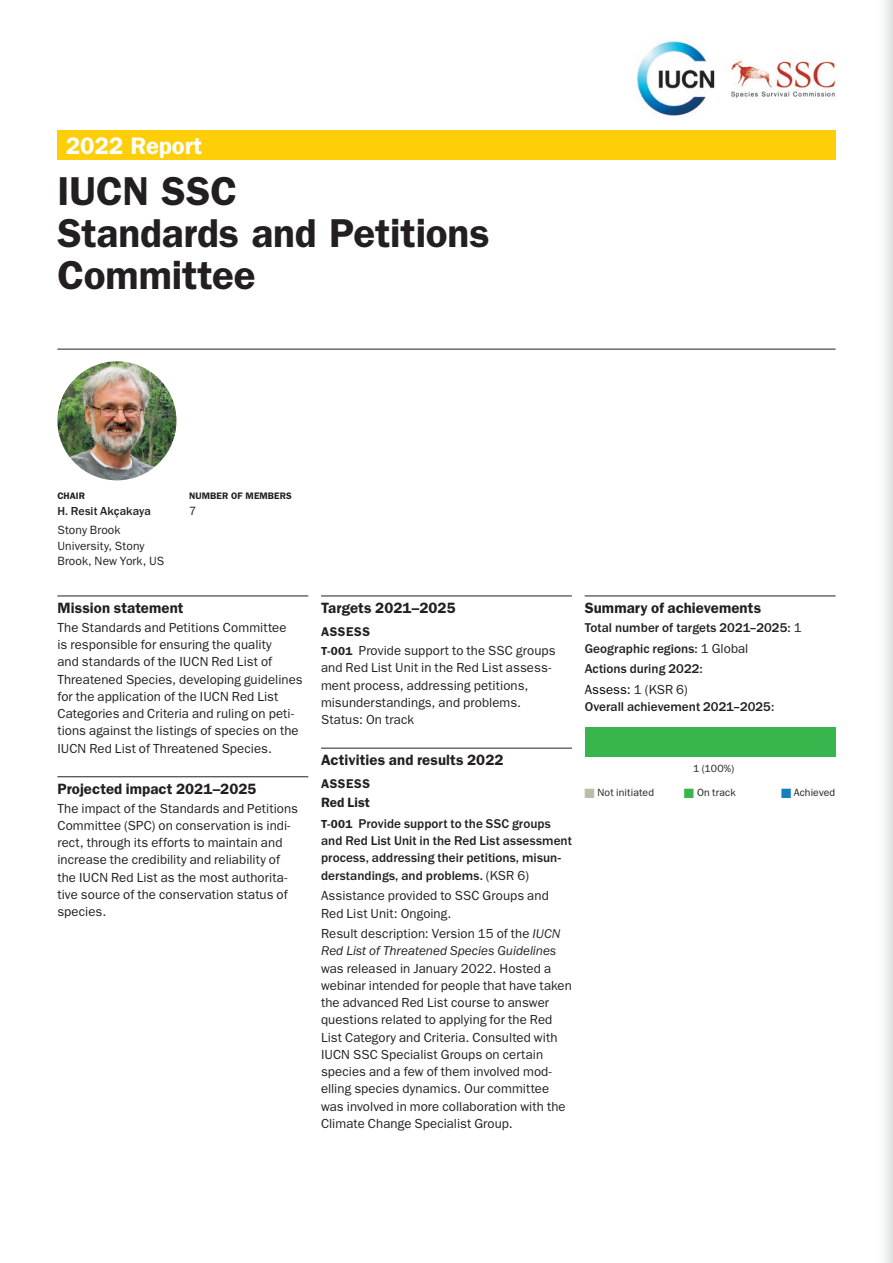
<style>
.page{position:relative;width:893px;height:1263px;background:#fff}
.page>*{position:absolute;margin:0;border:0;box-sizing:border-box;transform-origin:0 0}
.t1{font:600 40.5px/42px "ITC Franklin Gothic Std";letter-spacing:-.005em;color:#231f20}
.t2{font:600 24px "ITC Franklin Gothic Std";letter-spacing:-.005em;color:#fff}
.t3{font:600 15px "ITC Franklin Gothic Std";letter-spacing:.005em;color:#231f20}
.t4{font:600 13.5px "ITC Franklin Gothic Std";letter-spacing:.005em;color:#231f20}
.t5{font:13.2px/17.2px "ITC Franklin Gothic Std";letter-spacing:.005em;color:#231f20}
.t6{font:500 13.2px/17.2px "ITC Franklin Gothic Std";letter-spacing:.005em;color:#231f20}
.t7{font:italic 13.2px/17.2px "ITC Franklin Gothic Std";color:#231f20}
.t8{font:600 12.75px "ITC Franklin Gothic Std";letter-spacing:.05em;color:#231f20}
.t9{font:12px/15.8px "ITC Franklin Gothic Std";letter-spacing:.01em;color:#231f20}
.t10{font:500 12px "ITC Franklin Gothic Std";letter-spacing:.005em;color:#231f20}
.t11{font:10.5px "ITC Franklin Gothic Std";letter-spacing:.015em;color:#231f20}
.t12{font:600 9.45px "ITC Franklin Gothic Std";letter-spacing:.005em;color:#231f20}
.s1{font-weight:600;font-size:11.7px}
.s2{font-weight:400}
.s3{font-style:normal}
.s4{font-weight:400;color:#000208}
.s5{color:#bdbcab}
.s6{color:#39b54e}
.s7{color:#197ebe}
</style>
<div class="page">
<svg style="left:884px;top:0;width:9px;height:1263px"></svg>
<div style="left:57px;top:131px;width:779px;height:29px;background:#fece08"></div>
<img style="left:637px;top:41px;width:200px;height:75px">
<hr style="left:57px;top:596px;width:251px;height:1px;background:#231f20">
<hr style="left:57px;top:776px;width:251px;height:1px;background:#231f20">
<hr style="left:321px;top:596px;width:251px;height:1px;background:#231f20">
<hr style="left:321px;top:748px;width:251px;height:1px;background:#231f20">
<hr style="left:585px;top:596px;width:251px;height:1px;background:#231f20">
<hr style="left:57px;top:349px;width:779px;height:1px;background:#231f20">
<img style="left:57px;top:361px;width:119px;height:119px;border-radius:60px">
<div style="left:585px;top:727px;width:251px;height:29px;background:#39b54e"></div>
<h2 class="t2" style="left:66px;top:131px;width:138px">2022 Report</h2>
<h1 class="t1" style="left:57px;top:170px;width:434px">IUCN SSC<br>Standards and Petitions<br>Committee</h1>
<p class="t12" style="left:57px;top:490px;width:29px">CHAIR</p>
<p class="t10" style="left:57px;top:504px;width:95px">H. Resit Akçakaya</p>
<p class="t9" style="left:57px;top:522px;width:108px">Stony Brook<br>University, Stony<br>Brook, New York, US</p>
<p class="t12" style="left:189px;top:490px;width:104px">NUMBER OF MEMBERS</p>
<p class="t9" style="left:189px;top:503px;width:9px">7</p>
<p class="t3" style="left:57px;top:599px;width:128px">Mission statement</p>
<p class="t5" style="left:57px;top:619px;width:247px">The Standards and Petitions Committee<br>is responsible for ensuring the quality<br>and standards of the IUCN Red List of Threatened Species, developing guidelines for the application of the IUCN Red List Categories and Criteria and ruling on peti&shy;tions against the listings of species on the IUCN Red List of Threatened Species.</p>
<p class="t3" style="left:57px;top:780px;width:201px">Projected impact 2021–2025</p>
<p class="t5" style="left:57px;top:800px;width:242px">The impact of the Standards and Petitions Committee (SPC) on conservation is indi&shy;rect, through its efforts to maintain and increase the credibility and reliability of the IUCN Red List as the most authorita&shy;tive source of the conservation status of species.</p>
<p class="t3" style="left:321px;top:599px;width:136px">Targets 2021–2025</p>
<p class="t8" style="left:321px;top:624px;width:51px">ASSESS</p>
<p class="t5" style="left:321px;top:642px;width:236px"><span class="s1">T-001</span> Provide support to the SSC groups and Red List Unit in the Red List assess&shy;ment process, addressing petitions, misunderstandings, and problems.<br>Status: On track</p>
<p class="t3" style="left:321px;top:751px;width:184px">Activities and results 2022</p>
<p class="t8" style="left:321px;top:776px;width:51px">ASSESS</p>
<p class="t4" style="left:321px;top:795px;width:50px">Red List</p>
<p class="t6" style="left:321px;top:815px;width:252px"><span class="s1">T-001</span> Provide support to the SSC groups and Red List Unit in the Red List assessment process, addressing their petitions, misun&shy;derstandings, and problems. <span class="s2">(KSR 6)</span></p>
<p class="t5" style="left:321px;top:887px;width:229px">Assistance provided to SSC Groups and<br>Red List Unit: Ongoing.</p>
<p class="t7" style="left:321px;top:925px;width:241px"><span class="s3">Result description: Version 15 of the</span> IUCN<br>Red List of Threatened Species Guidelines</p>
<p class="t5" style="left:321px;top:960px;width:252px">was released in January 2022. Hosted a webinar intended for people that have taken the advanced Red List course to answer questions related to applying for the Red List Category and Criteria. Consulted with IUCN SSC Specialist Groups on certain species and a few of them involved mod&shy;elling species dynamics. Our committee was involved in more collaboration with the Climate Change Specialist Group.</p>
<p class="t3" style="left:585px;top:599px;width:178px">Summary of achievements</p>
<p class="t6" style="left:585px;top:617px;width:218px;line-height:20.7px">Total number of targets 2021–2025: <span class="s2">1<br></span>Geographic regions: <span class="s2">1 Global<br></span>Actions during 2022:<br><span class="s4">Assess:</span> <span class="s2">1 (KSR 6)</span></p>
<p class="t6" style="left:585px;top:698px;width:191px">Overall achievement 2021–2025:</p>
<p class="t11" style="left:693px;top:762px;width:43px">1 (100%)</p>
<p class="t11" style="left:584px;top:787px;width:71px"><span class="s5">■</span> Not initiated</p>
<p class="t11" style="left:684px;top:787px;width:53px"><span class="s6">■</span> On track</p>
<p class="t11" style="left:781px;top:787px;width:56px"><span class="s7">■</span> Achieved</p>
</div>
